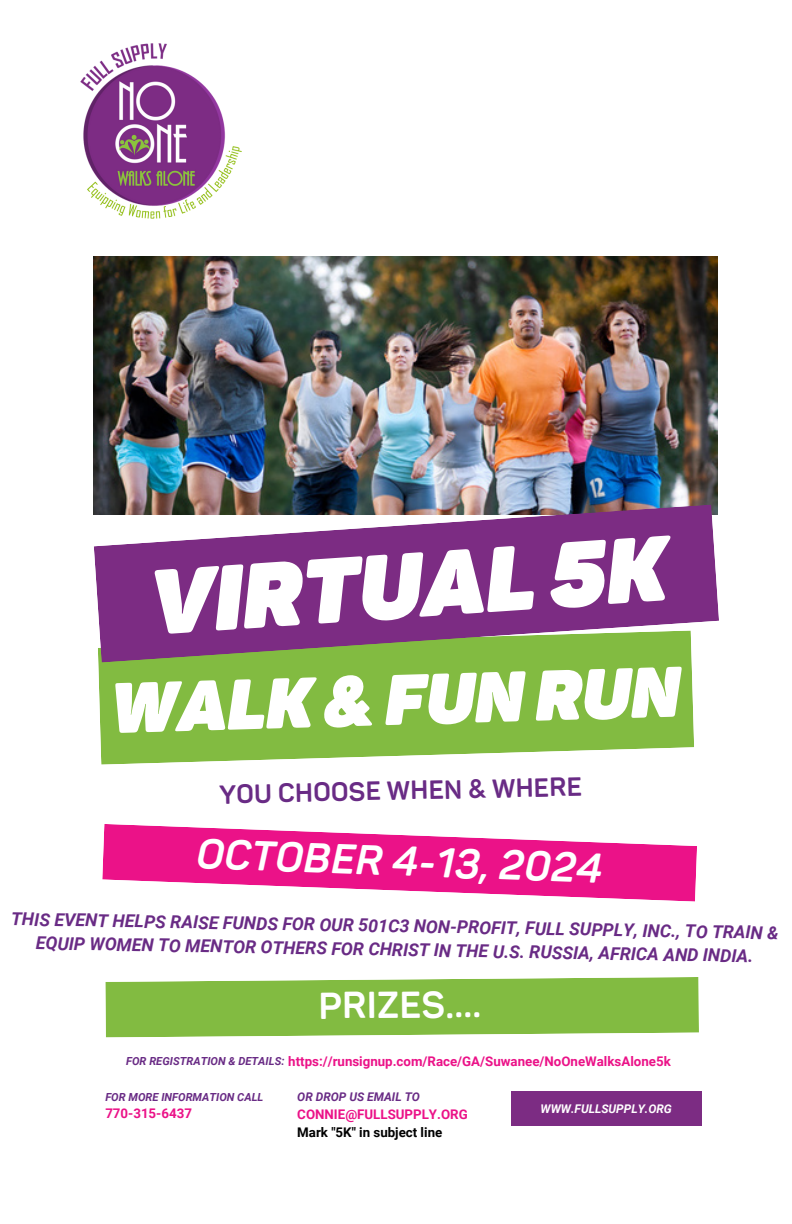
<style>
.page{position:relative;width:792px;height:1224px;background:#fff}
.page>*{position:absolute;margin:0;border:0;box-sizing:border-box;transform-origin:0 0}
.t1{font:italic 800 90.8px "Panton";color:#fff}
.t2{font:italic 800 70.2px "Panton";color:#fff}
.t3{font:italic 700 41.2px "Panton";color:#fff}
.t4{font:700 37px "Panton";letter-spacing:-.01em;color:#fff}
.t5{font:700 26px "Panton";color:#692b85}
.t6{font:italic 700 17.8px/23.6px "Roboto";color:#692b85;text-align:center}
.t7{font:700 13.4px "Roboto";color:#eb1288}
.t8{font:700 13.4px "Roboto";color:#000}
.t9{font:italic 700 12px "Roboto";color:#fff}
.t10{font:italic 700 12px "Roboto";color:#692b85}
.t11{font:italic 700 11.2px "Roboto";color:#692b85}
</style>
<div class="page">
<svg style="left:98px;top:663px;width:596px;height:102px;background:#8dc152"></svg>
<svg style="left:102px;top:824px;width:595px;height:78px;fill:#eb1288"></svg>
<svg style="left:105px;top:977px;width:594px;height:60px;background:#8cc050"></svg>
<div style="left:511px;top:1092px;width:190px;height:34px;background:#7c2c83"></div>
<img style="left:80px;top:43px;width:162px;height:176px">
<img style="left:93px;top:257px;width:624px;height:258px">
<svg style="left:94px;top:505px;width:625px;height:158px;background:#885485"></svg>
<h2 class="t1" style="left:147px;top:551px;width:519px;rotate:-4deg">VIRTUAL 5K</h2>
<h1 class="t2" style="left:110px;top:669px;width:571px;rotate:-2deg">WALK &amp; FUN RUN</h1>
<h6 class="t5" style="left:219px;top:778px;width:364px;rotate:-1deg">YOU CHOOSE WHEN &amp; WHERE</h6>
<h5 class="t3" style="left:197px;top:830px;width:408px;rotate:2deg">OCTOBER 4-13, 2024</h5>
<h4 class="t6" style="left:12px;top:908px;width:769px;rotate:1deg">THIS EVENT HELPS RAISE FUNDS FOR OUR 501C3 NON-PROFIT, FULL SUPPLY, INC., TO TRAIN &amp;<br>EQUIP WOMEN TO MENTOR OTHERS FOR CHRIST IN THE U.S. RUSSIA, AFRICA AND INDIA.</h4>
<h3 class="t4" style="left:318px;top:983px;width:165px">PRIZES....</h3>
<p class="t7" style="left:288px;top:1054px;width:384px">https://runsignup.com/Race/GA/Suwanee/NoOneWalksAlone5k</p>
<p class="t11" style="left:126px;top:1055px;width:160px">FOR REGISTRATION &amp; DETAILS:</p>
<p class="t11" style="left:105px;top:1090px;width:160px">FOR MORE INFORMATION CALL</p>
<p class="t10" style="left:297px;top:1089px;width:124px">OR DROP US EMAIL TO</p>
<p class="t7" style="left:105px;top:1105px;width:88px">770-315-6437</p>
<p class="t7" style="left:297px;top:1107px;width:172px">CONNIE@FULLSUPPLY.ORG</p>
<p class="t8" style="left:297px;top:1124px;width:147px">Mark "5K" in subject line</p>
<p class="t9" style="left:541px;top:1102px;width:133px">WWW.FULLSUPPLY.ORG</p>
</div>
